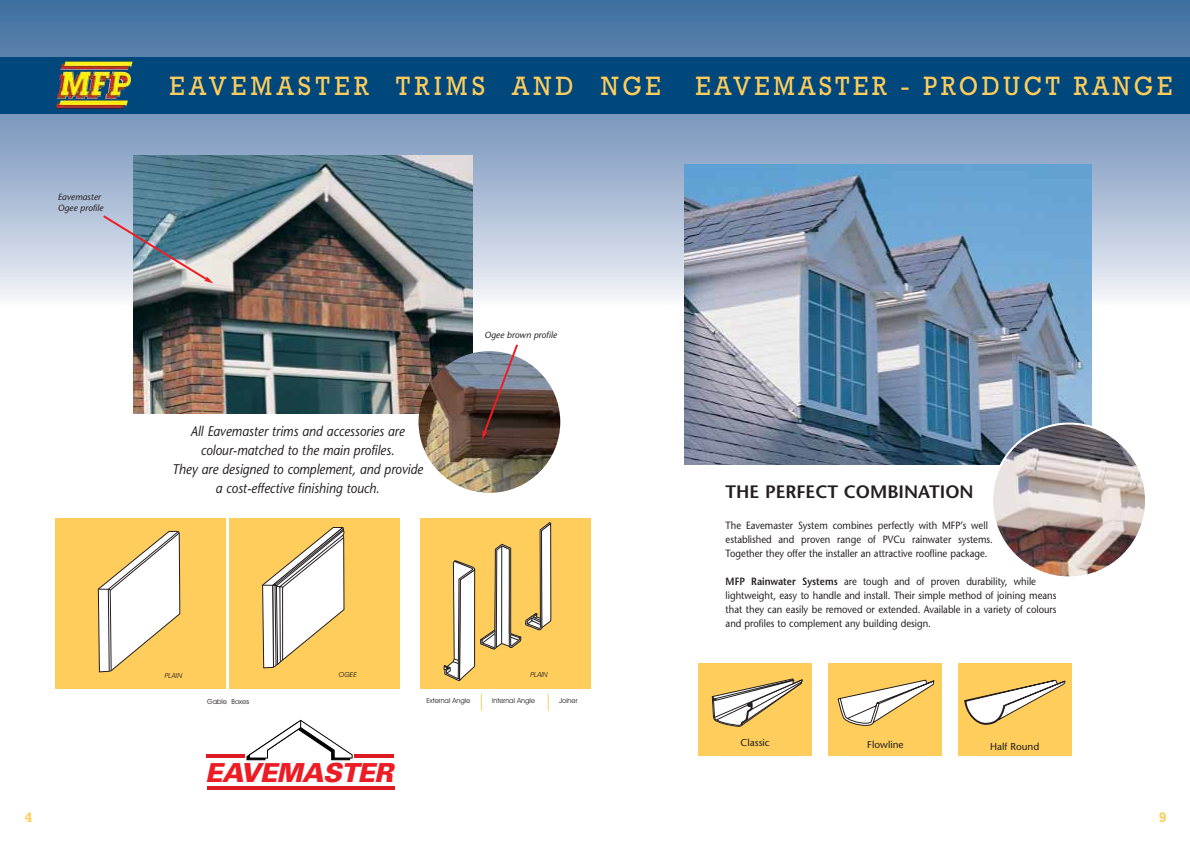
<style>
.page{position:relative;width:1190px;height:841px;background:#fff}
.page>*{position:absolute;margin:0;border:0;box-sizing:border-box;transform-origin:0 0}
.t1{font:27px "Rockwell";letter-spacing:.15em;color:#ffcd5b;scale:.9 1}
.t2{font:27px "Rockwell";letter-spacing:.19em;color:#ffcd5b;scale:.9 1}
.t3{font:italic 900 26.2px "Univers";letter-spacing:-.035em;color:#ed1c24}
.t4{font:600 18px "Stone Sans";color:#231f20}
.t5{font:italic 14px/19px "Stone Sans";color:#231f20;text-align:center;scale:.9 1}
.t6{font:700 14px "Rockwell";color:#ffcd5b}
.t7{font:10.5px/14px "Stone Sans";color:#231f20;scale:.9 1}
.t8{font:10px "Stone Sans";color:#231f20}
.t9{font:italic 9px/10.8px "Stone Sans";color:#231f20}
.t10{font:7px "Avant Garde IT Cby BT";color:#231f20}
.t11{font:italic 7px "Avant Garde IT Cby BT";color:#231f20}
.s1{font-weight:600}
</style>
<div class="page">
<div style="left:959px;top:664px;width:113px;height:92px;background:#ffcd5b"></div>
<div style="left:828px;top:664px;width:114px;height:92px;background:#ffcd5b"></div>
<svg style="left:0;top:0;width:595px;height:299px;background:#84a1c2"></svg>
<div style="left:0;top:57px;width:595px;height:56px;background:#00477b"></div>
<div style="left:421px;top:518px;width:170px;height:171px;background:#ffcd5b"></div>
<svg style="left:444px;top:481px;width:107px;height:230px"></svg>
<div style="left:229px;top:518px;width:170px;height:171px;background:#ffcd5b"></div>
<div style="left:55px;top:518px;width:170px;height:171px;background:#ffcd5b"></div>
<img style="left:133px;top:156px;width:340px;height:258px">
<svg style="left:98px;top:531px;width:82px;height:141px"></svg>
<svg style="left:262px;top:527px;width:83px;height:141px"></svg>
<img style="left:101px;top:213px;width:112px;height:70px">
<img style="left:56px;top:61px;width:77px;height:48px">
<hr style="left:207px;top:786px;width:187px;height:3px;background:#dd1a21">
<hr style="left:354px;top:755px;width:40px;height:3px;background:#dd1a21">
<hr style="left:207px;top:755px;width:38px;height:3px;background:#dd1a21">
<svg style="left:246px;top:720px;width:107px;height:40px"></svg>
<img style="left:419px;top:351px;width:141px;height:142px;border-radius:50%">
<svg style="left:482px;top:344px;width:38px;height:96px;background:#736468"></svg>
<svg style="left:595px;top:0;width:595px;height:299px;background:#809ec0"></svg>
<div style="left:595px;top:57px;width:595px;height:56px;background:#00477b"></div>
<img style="left:684px;top:164px;width:408px;height:301px">
<svg style="left:964px;top:680px;width:101px;height:45px"></svg>
<svg style="left:837px;top:679px;width:98px;height:47px"></svg>
<img style="left:991px;top:423px;width:154px;height:154px">
<div style="left:698px;top:664px;width:113px;height:92px;background:#ffcd5b"></div>
<svg style="left:712px;top:679px;width:91px;height:48px"></svg>
<p class="t9" style="left:58px;top:192px;width:47px">Eavemaster<br>Ogee profile</p>
<h3 class="t6" style="left:25px;top:813px;width:9px">4</h3>
<h1 class="t2" style="left:169px;top:77px;width:451px">EAVEMASTER TRIMS AND</h1>
<h1 class="t1" style="left:601px;top:77px;width:68px">NGE</h1>
<h1 class="t1" style="left:696px;top:77px;width:531px">EAVEMASTER - PRODUCT RANGE</h1>
<h3 class="t5" style="left:172px;top:423px;width:280px">All Eavemaster trims and accessories are colour-matched to the main profiles.<br>They are designed to complement, and provide a cost-effective finishing touch.</h3>
<p class="t9" style="left:484px;top:331px;width:74px">Ogee brown profile</p>
<p class="t11" style="left:165px;top:673px;width:19px">PLAIN</p>
<p class="t11" style="left:339px;top:672px;width:19px">OGEE</p>
<p class="t11" style="left:530px;top:672px;width:19px">PLAIN</p>
<p class="t10" style="left:207px;top:699px;width:43px">Gable Boxes</p>
<h2 class="t3" style="left:205px;top:763px;width:190px">EAVEMASTER</h2>
<p class="t10" style="left:426px;top:698px;width:46px">External Angle</p>
<p class="t10" style="left:492px;top:698px;width:44px">Internal Angle</p>
<p class="t10" style="left:559px;top:698px;width:20px">Joiner</p>
<h3 class="t4" style="left:726px;top:485px;width:250px">THE PERFECT COMBINATION</h3>
<p class="t7" style="left:726px;top:520px;width:299px">The Eavemaster System combines perfectly with MFP’s well established and proven range of PVCu rainwater systems.<br>Together they offer the installer an attractive roofline package.</p>
<p class="t7" style="left:726px;top:576px;width:369px"><span class="s1">MFP Rainwater Systems</span> are tough and of proven durability, while lightweight, easy to handle and install. Their simple method of joining means that they can easily be removed or extended. Available in a variety of colours and profiles to complement any building design.</p>
<p class="t8" style="left:741px;top:738px;width:31px">Classic</p>
<p class="t8" style="left:867px;top:740px;width:38px">Flowline</p>
<p class="t8" style="left:990px;top:742px;width:51px">Half Round</p>
<h3 class="t6" style="left:1159px;top:813px;width:9px">9</h3>
</div>
